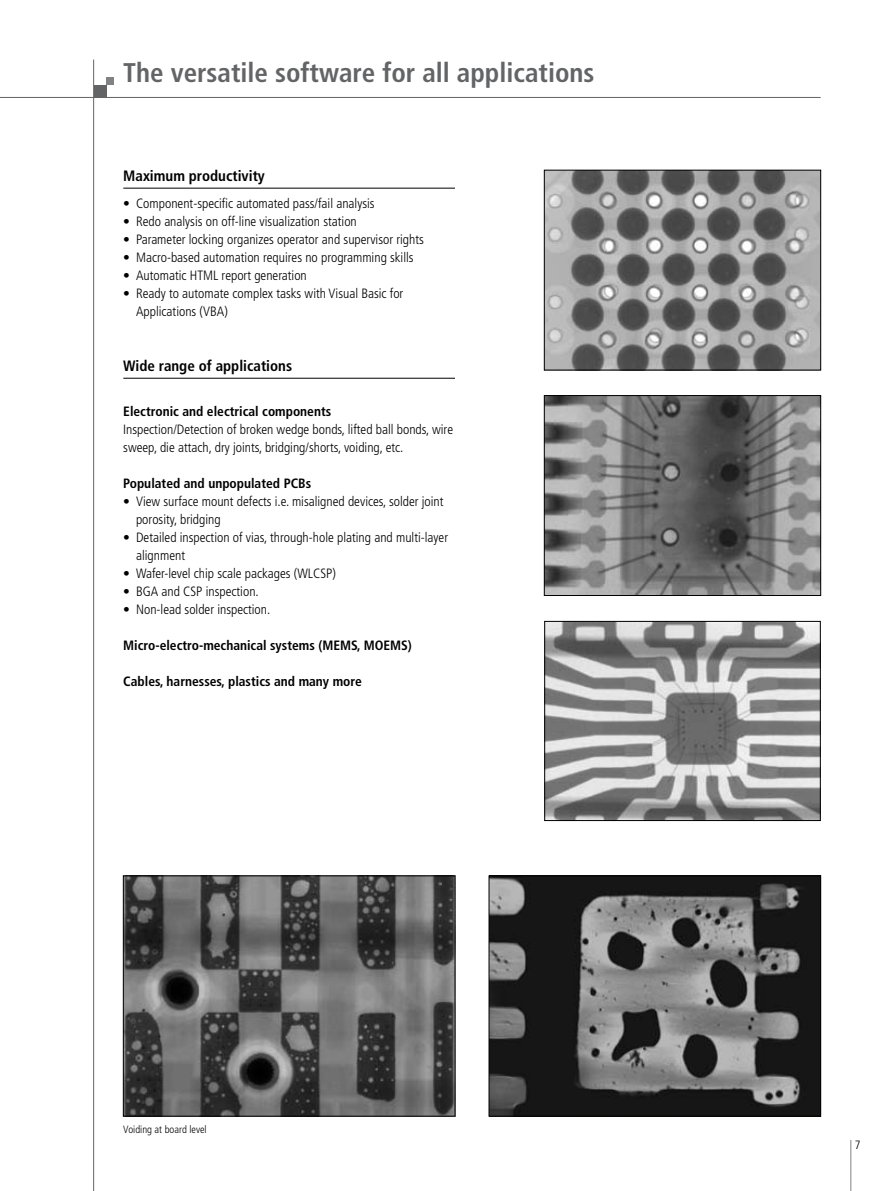
<style>
.page{position:relative;width:893px;height:1191px;background:#fff}
.page>*{position:absolute;margin:0;border:0;box-sizing:border-box;transform-origin:0 0}
.t1{font:700 condensed 27px "Frutiger LT Std";color:#636466}
.t2{font:700 condensed 15px "Frutiger LT Std";color:#000}
.t3{font:300 condensed 13.5px/18px "Frutiger LT Std";color:#000}
.t4{font:700 condensed 13.5px "Frutiger LT Std";color:#000}
.t5{font:300 condensed 12px "Frutiger LT Std";color:#000}
.t6{font:300 condensed 10.5px "Frutiger LT Std";color:#000}
</style>
<div class="page">
<img style="left:491px;top:877px;width:328px;height:237px">
<div style="left:489px;top:875px;width:332px;height:241px;border:1px solid #000"></div>
<img style="left:546px;top:623px;width:273px;height:196px">
<div style="left:544px;top:621px;width:277px;height:200px;border:1px solid #000"></div>
<img style="left:125px;top:877px;width:328px;height:237px">
<div style="left:123px;top:875px;width:332px;height:241px;border:1px solid #000"></div>
<img style="left:546px;top:397px;width:273px;height:197px">
<div style="left:544px;top:395px;width:277px;height:201px;border:1px solid #000"></div>
<img style="left:546px;top:172px;width:273px;height:196px">
<div style="left:544px;top:170px;width:277px;height:200px;border:1px solid #000"></div>
<hr style="left:93px;top:60px;width:1px;height:1131px;background:#636466">
<div style="left:94px;top:85px;width:12px;height:13px;background:#636466"></div>
<hr style="left:0;top:97px;width:821px;height:1px;background:#636466">
<div style="left:106px;top:78px;width:8px;height:7px;background:#808284"></div>
<hr style="left:123px;top:188px;width:332px;height:1px;background:#000">
<hr style="left:123px;top:378px;width:332px;height:1px;background:#000">
<hr style="left:850px;top:1140px;width:1px;height:51px;background:#808284">
<h1 class="t1" style="left:123px;top:61px;width:473px">The versatile software for all applications</h1>
<p class="t2" style="left:123px;top:170px;width:143px">Maximum productivity</p>
<p class="t3" style="left:123px;top:195px;width:253px">• Component-specific automated pass/fail analysis</p>
<p class="t3" style="left:123px;top:213px;width:235px">• Redo analysis on off-line visualization station</p>
<p class="t3" style="left:123px;top:231px;width:302px">• Parameter locking organizes operator and supervisor rights</p>
<p class="t3" style="left:123px;top:249px;width:292px">• Macro-based automation requires no programming skills</p>
<p class="t3" style="left:123px;top:267px;width:185px">• Automatic HTML report generation</p>
<p class="t3" style="left:136px;top:285px;width:269px;text-indent:-13px">• Ready to automate complex tasks with Visual Basic for<br>Applications (VBA)</p>
<p class="t2" style="left:123px;top:360px;width:170px">Wide range of applications</p>
<p class="t4" style="left:123px;top:406px;width:209px">Electronic and electrical components</p>
<p class="t3" style="left:123px;top:421px;width:331px">Inspection/Detection of broken wedge bonds, lifted ball bonds, wire sweep, die attach, dry joints, bridging/shorts, voiding, etc.</p>
<p class="t4" style="left:123px;top:478px;width:189px">Populated and unpopulated PCBs</p>
<p class="t3" style="left:136px;top:493px;width:309px;text-indent:-13px">• View surface mount defects i.e. misaligned devices, solder joint porosity, bridging</p>
<p class="t3" style="left:136px;top:529px;width:314px;text-indent:-13px">• Detailed inspection of vias, through-hole plating and multi-layer alignment</p>
<p class="t3" style="left:123px;top:565px;width:214px">• Wafer-level chip scale packages (WLCSP)</p>
<p class="t3" style="left:123px;top:583px;width:137px">• BGA and CSP inspection.</p>
<p class="t3" style="left:123px;top:601px;width:149px">• Non-lead solder inspection.</p>
<p class="t4" style="left:123px;top:640px;width:290px">Micro-electro-mechanical systems (MEMS, MOEMS)</p>
<p class="t4" style="left:123px;top:676px;width:240px">Cables, harnesses, plastics and many more</p>
<p class="t6" style="left:123px;top:1124px;width:85px">Voiding at board level</p>
<p class="t5" style="left:855px;top:1139px;width:7px">7</p>
</div>
